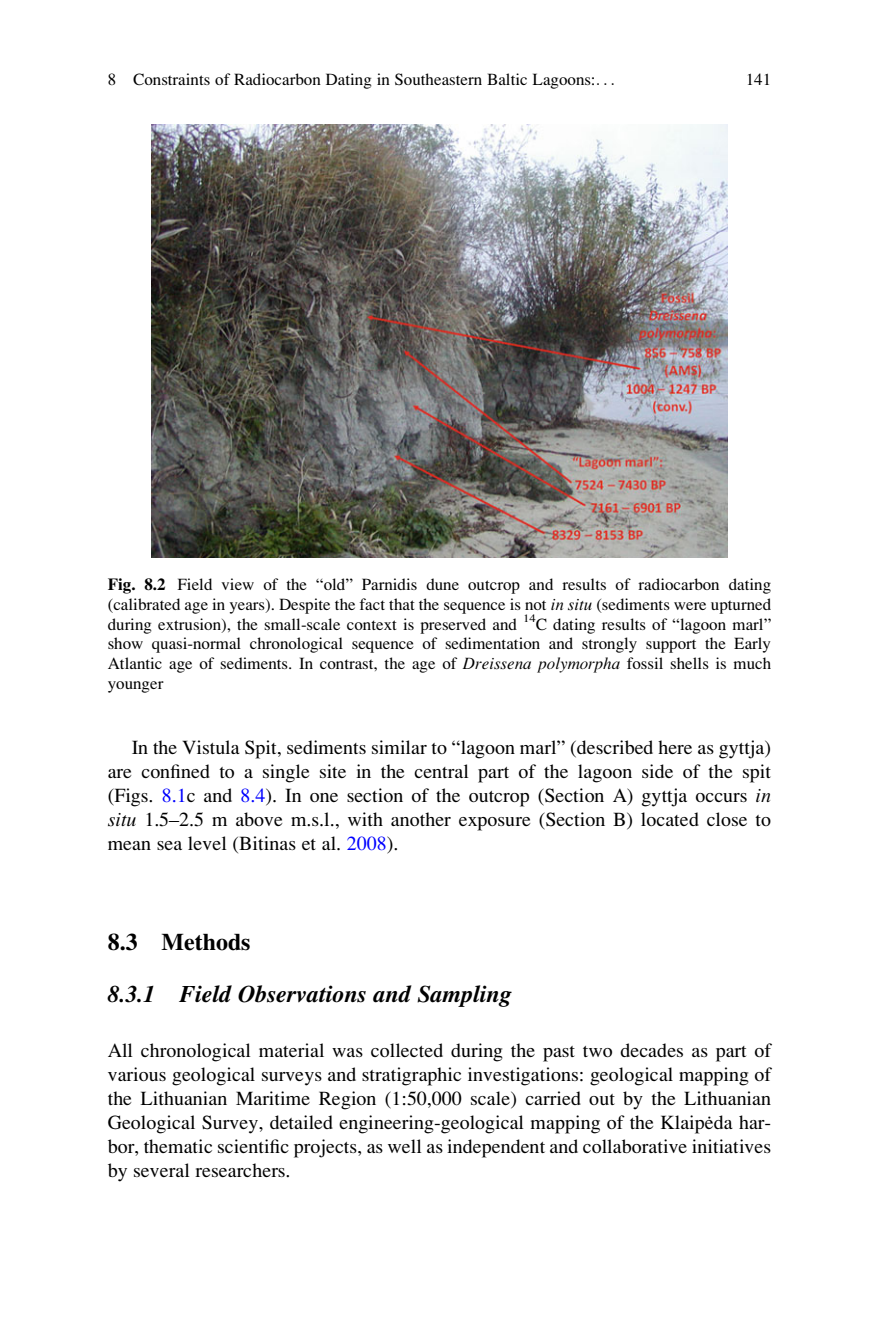
<style>
.page{position:relative;width:879px;height:1333px;background:#fff}
.page>*{position:absolute;margin:0;border:0;box-sizing:border-box;transform-origin:0 0}
.t1{font:24px "Jlldkb Wytlvy Swylym Adv P6 F09";color:#000}
.t2{font:24px "Pbxtjk Fsqckl Qkqjbt Adv P6 F01";color:#000}
.t3{font:20px/24px "Rnqfgv Fsfyxh Nncbls Adv P6975";color:#000;text-align:justify}
.t4{font:17px/20px "Rnqfgv Fsfyxh Nncbls Adv P6975";color:#000;text-align:justify}
.s1{font-family:"Jvkfst Shjrqs Lpkprw Adv P4 C4 E59"}
.s2{font-family:"Pbxtjk Fsqckl Qkqjbt Adv P6 F01"}
.s3{font-family:"Vtpmmm Cjmjtv Jwmkfn Adv P696 A"}
.s4{color:#00f}
</style>
<div class="page">
<img style="left:151px;top:125px;width:576px;height:432px">
<p class="t4" style="left:108px;top:71px;width:509px">8 Constraints of Radiocarbon Dating in Southeastern Baltic Lagoons:<span class="s1">. . .</span></p>
<p class="t4" style="left:746px;top:71px;width:27px">141</p>
<p class="t4" style="left:108px;top:575px;width:665px"><span class="s2">Fig. 8.2</span> Field view of the “old” Parnidis dune outcrop and results of radiocarbon dating (calibrated age in years). Despite the fact that the sequence is not <span class="s3">in situ</span> (sediments were upturned during extrusion), the small-scale context is preserved and <sup>14</sup>C dating results of “lagoon marl” show quasi-normal chronological sequence of sedimentation and strongly support the Early Atlantic age of sediments. In contrast, the age of <span class="s3">Dreissena polymorpha</span> fossil shells is much younger</p>
<p class="t3" style="left:108px;top:737px;width:665px;text-indent:24px">In the Vistula Spit, sediments similar to “lagoon marl” (described here as gyttja) are confined to a single site in the central part of the lagoon side of the spit (Figs. <span class="s4">8.1</span>c and <span class="s4">8.4</span>). In one section of the outcrop (Section A) gyttja occurs <span class="s3">in situ</span> 1.5–2.5 m above m.s.l., with another exposure (Section B) located close to mean sea level (Bitinas et al. <span class="s4">2008</span>).</p>
<p class="t2" style="left:108px;top:933px;width:144px">8.3 Methods</p>
<p class="t1" style="left:108px;top:984px;width:406px">8.3.1 Field Observations and Sampling</p>
<p class="t3" style="left:108px;top:1040px;width:665px">All chronological material was collected during the past two decades as part of various geological surveys and stratigraphic investigations: geological mapping of the Lithuanian Maritime Region (1:50,000 scale) carried out by the Lithuanian Geological Survey, detailed engineering-geological mapping of the Klaipe˙da har&shy;bor, thematic scientific projects, as well as independent and collaborative initiatives by several researchers.</p>
</div>
